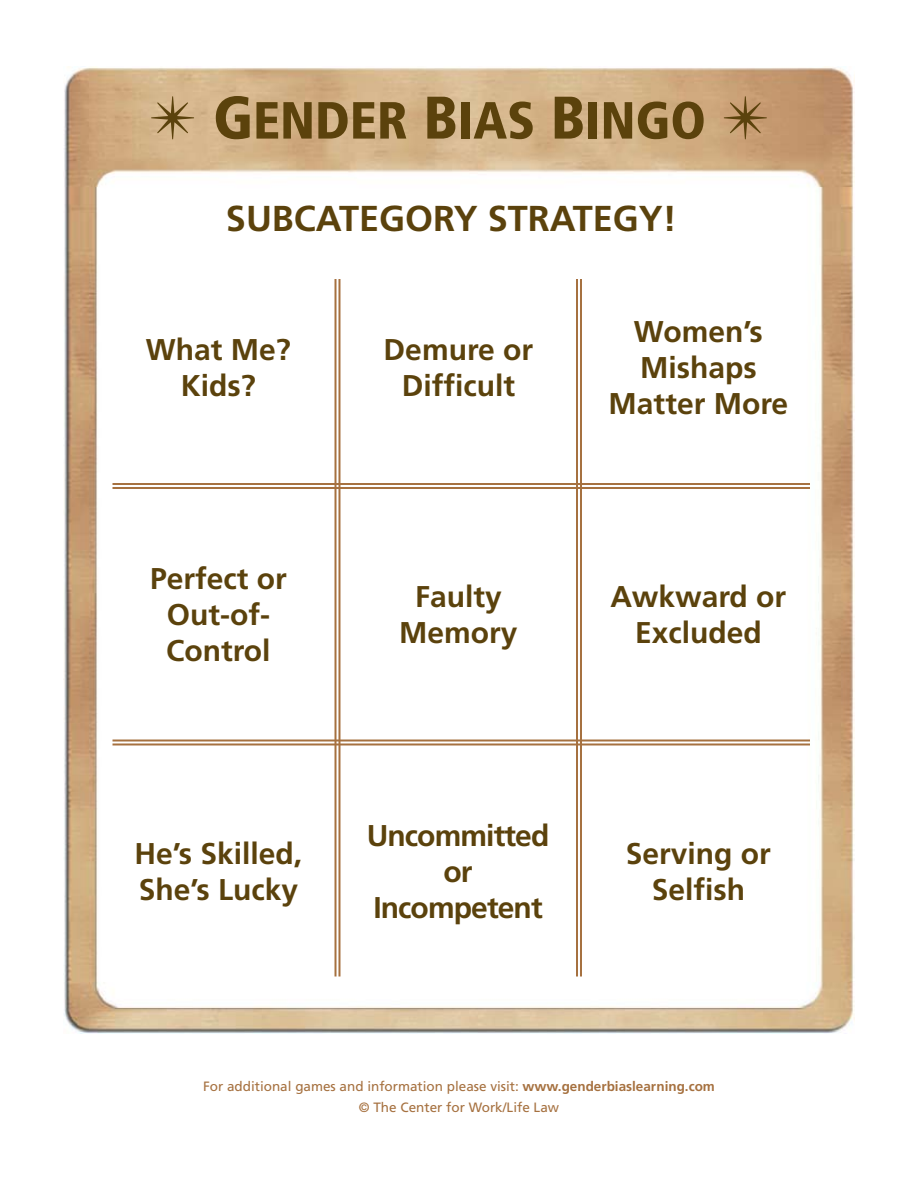
<style>
.page{position:relative;width:918px;height:1188px;background:#fff}
.page>*{position:absolute;margin:0;border:0;box-sizing:border-box;transform-origin:0 0}
.t1{font:900 condensed 52.2px "Frutiger";color:#5b420c}
.t2{font:700 36px "Frutiger";color:#5b420c}
.t3{font:700 30px/36px "Frutiger";color:#5b420c;text-align:center}
.t4{font:700 30px/36px "Frutiger";letter-spacing:-.03em;color:#5b420c;text-align:center}
.t5{font:13.5px/21px "Frutiger";color:#a67140;text-align:center}
.s1{font-size:60px}
.s2{font-weight:700}
</style>
<div class="page">
<img style="left:63px;top:66px;width:791px;height:968px">
<hr style="left:112px;top:483px;width:698px;height:2px;background:#a67140">
<hr style="left:112px;top:487px;width:698px;height:2px;background:#a67140">
<hr style="left:112px;top:740px;width:698px;height:2px;background:#a67140">
<hr style="left:112px;top:743px;width:698px;height:2px;background:#a67140">
<hr style="left:338px;top:279px;width:2px;height:697px;background:#a67140">
<hr style="left:335px;top:279px;width:2px;height:697px;background:#a67140">
<hr style="left:580px;top:279px;width:2px;height:697px;background:#a67140">
<hr style="left:576px;top:279px;width:2px;height:697px;background:#a67140">
<div style="left:151px;top:96px;width:43px;height:43px;background:#d7b88e"></div>
<svg style="left:724px;top:96px;width:43px;height:43px;background:#c89e74"></svg>
<h1 class="t1" style="left:213px;top:89px;width:495px"><span class="s1">G</span>ENDER <span class="s1">B</span>IAS <span class="s1">B</span>INGO</h1>
<p class="t2" style="left:226px;top:197px;width:453px">SUBCategorY STRATEGY!</p>
<p class="t3" style="left:146px;top:331px;width:147px">What Me?<br>Kids?</p>
<p class="t3" style="left:150px;top:560px;width:138px">Perfect or<br>Out-of-<br>Control</p>
<p class="t3" style="left:134px;top:835px;width:169px;text-align:left">He’s Skilled,<br>She’s Lucky</p>
<p class="t3" style="left:384px;top:331px;width:151px">Demure or<br>Difficult</p>
<p class="t3" style="left:609px;top:313px;width:181px">Women’s<br>Mishaps<br>Matter More</p>
<p class="t3" style="left:399px;top:578px;width:120px">Faulty<br>Memory</p>
<p class="t3" style="left:611px;top:578px;width:177px">Awkward or<br>Excluded</p>
<p class="t4" style="left:367px;top:817px;width:184px">Uncommitted or<br>Incompetent</p>
<p class="t3" style="left:626px;top:835px;width:147px">Serving or<br>Selfish</p>
<p class="t5" style="left:203px;top:1075px;width:513px">For additional games and information please visit: <span class="s2">www.genderbiaslearning.com </span>© The Center for Work/Life Law</p>
</div>
